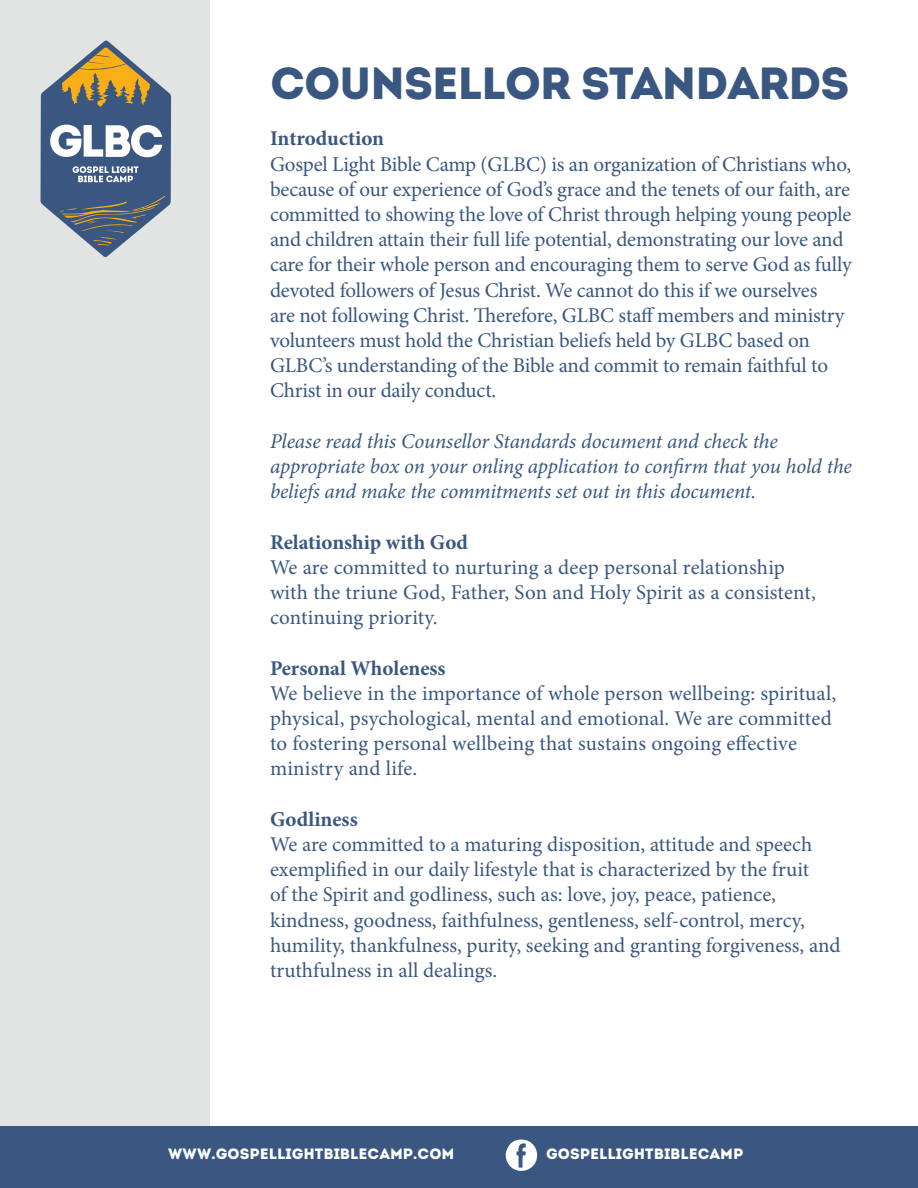
<style>
.page{position:relative;width:918px;height:1188px;background:#fff}
.page>*{position:absolute;margin:0;border:0;box-sizing:border-box;transform-origin:0 0}
.t1{font:45px "Intro";letter-spacing:-.03em;color:#395780}
.t2{font:21px/25.2px "Minion Pro";letter-spacing:-.005em;color:#395780}
.t3{font:italic 21px/25.2px "Minion Pro";letter-spacing:-.01em;color:#395780}
.t4{font:700 21px "Minion Pro";color:#395780}
.t5{font:15px "Intro";color:#fff}
</style>
<div class="page">
<div style="left:0;top:0;width:209px;height:1188px;background:#e2e4e4"></div>
<svg style="left:40px;top:40px;width:131px;height:217px"></svg>
<div style="left:0;top:1126px;width:918px;height:62px;background:#395780"></div>
<svg style="left:506px;top:1139px;width:31px;height:32px"></svg>
<p class="t1" style="left:270px;top:56px;width:581px">COUNSELLOR STANDARDS</p>
<p class="t4" style="left:270px;top:124px;width:116px">Introduction</p>
<p class="t2" style="left:270px;top:151px;width:583px">Gospel Light Bible Camp (GLBC) is an organization of Christians who, because of our experience of God’s grace and the tenets of our faith, are committed to showing the love of Christ through helping young people and children attain their full life potential, demonstrating our love and care for their whole person and encouraging them to serve God as fully devoted followers of Jesus Christ. We cannot do this if we ourselves<br>are not following Christ. Therefore, GLBC staff members and ministry volunteers must hold the Christian beliefs held by GLBC based on GLBC’s understanding of the Bible and commit to remain faithful to Christ in our daily conduct.</p>
<p class="t3" style="left:270px;top:428px;width:584px">Please read this Counsellor Standards document and check the appropriate box on your onling application to confirm that you hold the beliefs and make the commitments set out in this document.</p>
<p class="t4" style="left:270px;top:527px;width:200px">Relationship with God</p>
<p class="t2" style="left:270px;top:555px;width:547px">We are committed to nurturing a deep personal relationship with the triune God, Father, Son and Holy Spirit as a consistent, continuing priority.</p>
<p class="t4" style="left:270px;top:653px;width:177px">Personal Wholeness</p>
<p class="t2" style="left:270px;top:681px;width:568px">We believe in the importance of whole person wellbeing: spiritual, physical, psychological, mental and emotional. We are committed to fostering personal wellbeing that sustains ongoing effective ministry and life.</p>
<p class="t4" style="left:270px;top:804px;width:89px">Godliness</p>
<p class="t2" style="left:270px;top:832px;width:572px">We are committed to a maturing disposition, attitude and speech exemplified in our daily lifestyle that is characterized by the fruit<br>of the Spirit and godliness, such as: love, joy, peace, patience, kindness, goodness, faithfulness, gentleness, self-control, mercy, humility, thankfulness, purity, seeking and granting forgiveness, and truthfulness in all dealings.</p>
<p class="t5" style="left:168px;top:1145px;width:288px">WWW.GOSPELLIGHTBIBLECAMP.COM</p>
<p class="t5" style="left:546px;top:1145px;width:199px">GOSPELLIGHTBIBLECAMP</p>
</div>
